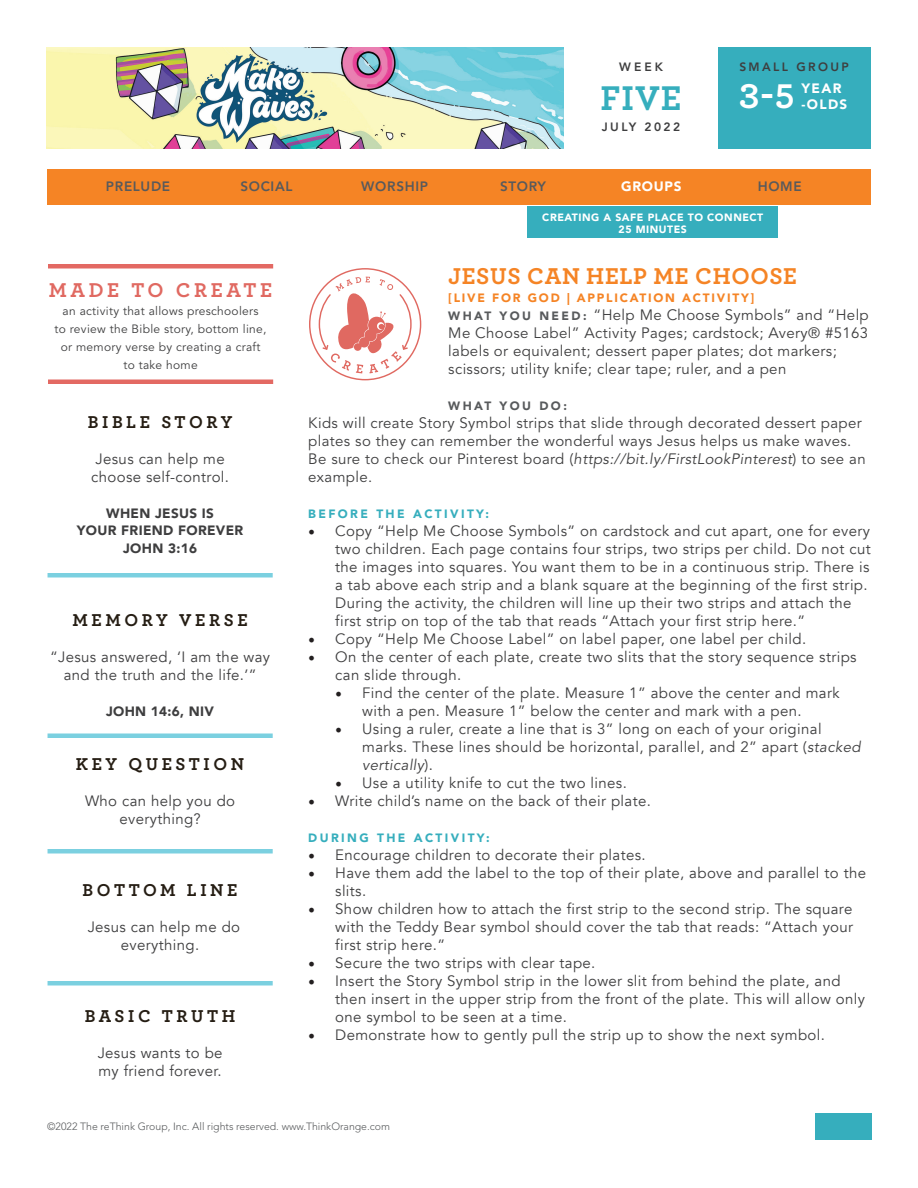
<style>
.page{position:relative;width:918px;height:1188px;background:#fff}
.page>*{position:absolute;margin:0;border:0;box-sizing:border-box;transform-origin:0 0}
.t1{font:700 36px "Archer Pro";color:#36aebd}
.t2{font:700 36px "Archer Pro";color:#fff}
.t3{font:700 24px "Archer Pro";letter-spacing:.025em;color:#f58425}
.t4{font:700 21px "Archer Pro";letter-spacing:.175em;color:#e06961}
.t5{font:700 18px "Archer Pro";letter-spacing:.2em;color:#251d13}
.t6{font:15px/18px "Avenir";letter-spacing:.025em;color:#3e3e3f}
.t7{font:15px/18px "Avenir LT Std";letter-spacing:.025em;color:#3e3e3f}
.t8{font:italic 15px "Avenir LT Std";letter-spacing:.025em;color:#3e3e3f}
.t9{font:900 13.5px/18px "Avenir";letter-spacing:.025em;color:#3e3e3f;text-align:center}
.t10{font:800 13.5px "Avenir LT Std";letter-spacing:.05em;color:#585a5c}
.t11{font:900 13.5px/16.2px "Avenir LT Std";letter-spacing:.1em;color:#fff}
.t12{font:12px/18px "Avenir LT Std";letter-spacing:.025em;color:#3e3e3f;text-align:center}
.t13{font:900 12px "Avenir LT Std";letter-spacing:.2em;color:#36aebd}
.t14{font:900 12px "Avenir LT Std";letter-spacing:.15em;color:#f58425}
.t15{font:800 12px "Avenir LT Std";letter-spacing:.2em;color:#3e3e3f}
.t16{font:900 12px "Avenir LT Std";letter-spacing:.2em;color:#585a5c}
.t17{font:300 10.5px "Avenir LT Std";color:#585a5c}
.t18{font:900 10.5px/12px "Avenir LT Std";letter-spacing:.05em;color:#fff;text-align:center}
.s1{font-weight:900;font-size:12px;color:#585a5c}
.s2{font-style:italic}
.s3{font-family:"Minion Pro";font-size:18px;color:#231f20}
.s4{font-family:"Avenir LT Std";font-style:italic}
.s5{font-family:"Avenir";font-style:normal}
</style>
<div class="page">
<img style="left:46px;top:47px;width:518px;height:102px">
<div style="left:717px;top:47px;width:154px;height:102px;background:#36aebd"></div>
<div style="left:48px;top:573px;width:225px;height:5px;background:#7bd0e0"></div>
<hr style="left:48px;top:734px;width:225px;height:4px;background:#7bd0e0">
<div style="left:48px;top:849px;width:225px;height:5px;background:#7bd0e0"></div>
<div style="left:48px;top:981px;width:225px;height:5px;background:#7bd0e0"></div>
<svg style="left:309px;top:268px;width:112px;height:112px"></svg>
<hr style="left:48px;top:380px;width:225px;height:4px;background:#e36963">
<hr style="left:48px;top:264px;width:225px;height:4px;background:#e36963">
<div style="left:527px;top:206px;width:251px;height:32px;background:#36aebd"></div>
<div style="left:47px;top:170px;width:824px;height:36px;background:#f58425"></div>
<div style="left:815px;top:1113px;width:57px;height:27px;background:#36aebd"></div>
<p class="t15" style="left:619px;top:59px;width:45px">WEEK</p>
<h1 class="t1" style="left:601px;top:69px;width:82px">FIVE</h1>
<p class="t15" style="left:602px;top:120px;width:80px">JULY 2022</p>
<p class="t15" style="left:739px;top:59px;width:111px">SMALL GROUP</p>
<h1 class="t2" style="left:739px;top:68px;width:57px">3-5</h1>
<p class="t11" style="left:802px;top:80px;width:47px">YEAR -OLDS</p>
<p class="t10" style="left:106px;top:178px;width:66px">PRELUDE</p>
<p class="t10" style="left:240px;top:178px;width:54px">SOCIAL</p>
<p class="t10" style="left:361px;top:178px;width:68px">WORSHIP</p>
<p class="t10" style="left:500px;top:178px;width:47px">STORY</p>
<p class="t11" style="left:621px;top:178px;width:62px">GROUPS</p>
<p class="t10" style="left:758px;top:178px;width:46px">HOME</p>
<h3 class="t4" style="left:49px;top:273px;width:225px">MADE TO CREATE</h3>
<p class="t12" style="left:55px;top:302px;width:214px">an activity that allows preschoolers<br>to review the Bible story, bottom line, or memory verse by creating a craft to take home</p>
<p class="t5" style="left:88px;top:407px;width:146px">BIBLE STORY</p>
<p class="t6" style="left:91px;top:450px;width:139px">Jesus can help me choose self-control.</p>
<p class="t9" style="left:77px;top:503px;width:168px">WHEN JESUS IS<br>YOUR FRIEND FOREVER<br>JOHN 3:16</p>
<p class="t5" style="left:72px;top:605px;width:177px">MEMORY VERSE</p>
<p class="t6" style="left:50px;top:648px;width:222px;text-align:center">“Jesus answered, ‘I am the way and the truth and the life.’”</p>
<p class="t9" style="left:106px;top:701px;width:110px">JOHN 14:6, NIV</p>
<p class="t5" style="left:76px;top:749px;width:170px">KEY QUESTION</p>
<p class="t6" style="left:85px;top:792px;width:152px;text-align:center">Who can help you do everything?</p>
<p class="t5" style="left:83px;top:875px;width:156px">BOTTOM LINE</p>
<p class="t6" style="left:88px;top:918px;width:154px;text-align:center">Jesus can help me do everything.</p>
<p class="t5" style="left:85px;top:1001px;width:152px">BASIC TRUTH</p>
<p class="t6" style="left:98px;top:1044px;width:126px">Jesus wants to be my friend forever.</p>
<p class="t18" style="left:542px;top:211px;width:223px">CREATING A SAFE PLACE TO CONNECT<br>25 MINUTES</p>
<h2 class="t3" style="left:448px;top:257px;width:350px">JESUS CAN HELP ME CHOOSE</h2>
<p class="t14" style="left:448px;top:290px;width:308px">[LIVE FOR GOD | APPLICATION ACTIVITY]</p>
<p class="t7" style="left:448px;top:306px;width:422px"><span class="s1">W H AT Y O U N E E D :</span> “Help Me Choose Symbols” and “Help Me Choose Label” Activity Pages; cardstock; Avery® #5163 labels or equivalent; dessert paper plates; dot markers; scissors; utility knife; clear tape; ruler, and a pen</p>
<p class="t16" style="left:448px;top:398px;width:120px">WHAT YOU DO:</p>
<p class="t7" style="left:308px;top:414px;width:559px">Kids will create Story Symbol strips that slide through decorated dessert paper plates so they can remember the wonderful ways Jesus helps us make waves.<br>Be sure to check our Pinterest board (<span class="s2">https://bit.ly/FirstLookPinterest</span>) to see an example.</p>
<p class="t13" style="left:308px;top:506px;width:182px">BEFORE THE ACTIVITY:</p>
<p class="t6" style="left:335px;top:522px;width:537px;text-indent:-27px"><span class="s3">•</span> Copy “Help Me Choose Symbols” on cardstock and cut apart, one for every two children. Each page contains four strips, two strips per child. Do not cut the images into squares. You want them to be in a continuous strip. There is a tab above each strip and a blank square at the beginning of the first strip.<br>During the activity, the children will line up their two strips and attach the first strip on top of the tab that reads “Attach your first strip here.”</p>
<p class="t6" style="left:308px;top:630px;width:499px"><span class="s3">•</span> Copy “Help Me Choose Label” on label paper, one label per child.</p>
<p class="t6" style="left:335px;top:648px;width:523px;text-indent:-27px"><span class="s3">•</span> On the center of each plate, create two slits that the story sequence strips can slide through.</p>
<p class="t6" style="left:362px;top:684px;width:479px;text-indent:-27px"><span class="s3">•</span> Find the center of the plate. Measure 1” above the center and mark with a pen. Measure 1” below the center and mark with a pen.</p>
<p class="t6" style="left:362px;top:720px;width:500px;text-indent:-27px"><span class="s3">•</span> Using a ruler, create a line that is 3” long on each of your original marks. These lines should be horizontal, parallel, and 2” apart (<span class="s4">stacked</span></p>
<p class="t8" style="left:362px;top:756px;width:72px">vertically<span class="s5">).</span></p>
<p class="t6" style="left:335px;top:774px;width:293px"><span class="s3">•</span> Use a utility knife to cut the two lines.</p>
<p class="t6" style="left:308px;top:792px;width:344px"><span class="s3">•</span> Write child’s name on the back of their plate.</p>
<p class="t13" style="left:308px;top:830px;width:183px">DURING THE ACTIVITY:</p>
<p class="t6" style="left:308px;top:846px;width:339px"><span class="s3">•</span> Encourage children to decorate their plates.</p>
<p class="t6" style="left:335px;top:864px;width:532px;text-indent:-27px"><span class="s3">•</span> Have them add the label to the top of their plate, above and parallel to the slits.</p>
<p class="t6" style="left:335px;top:900px;width:520px;text-align:justify;text-indent:-27px"><span class="s3">•</span> Show children how to attach the first strip to the second strip. The square with the Teddy Bear symbol should cover the tab that reads: “Attach your first strip here.”</p>
<p class="t6" style="left:308px;top:954px;width:289px"><span class="s3">•</span> Secure the two strips with clear tape.</p>
<p class="t6" style="left:335px;top:972px;width:531px;text-indent:-27px"><span class="s3">•</span> Insert the Story Symbol strip in the lower slit from behind the plate, and then insert in the upper strip from the front of the plate. This will allow only one symbol to be seen at a time.</p>
<p class="t6" style="left:308px;top:1026px;width:518px"><span class="s3">•</span> Demonstrate how to gently pull the strip up to show the next symbol.</p>
<p class="t17" style="left:47px;top:1120px;width:344px">©2022 The reThink Group, Inc. All rights reserved. www.ThinkOrange.com</p>
</div>
